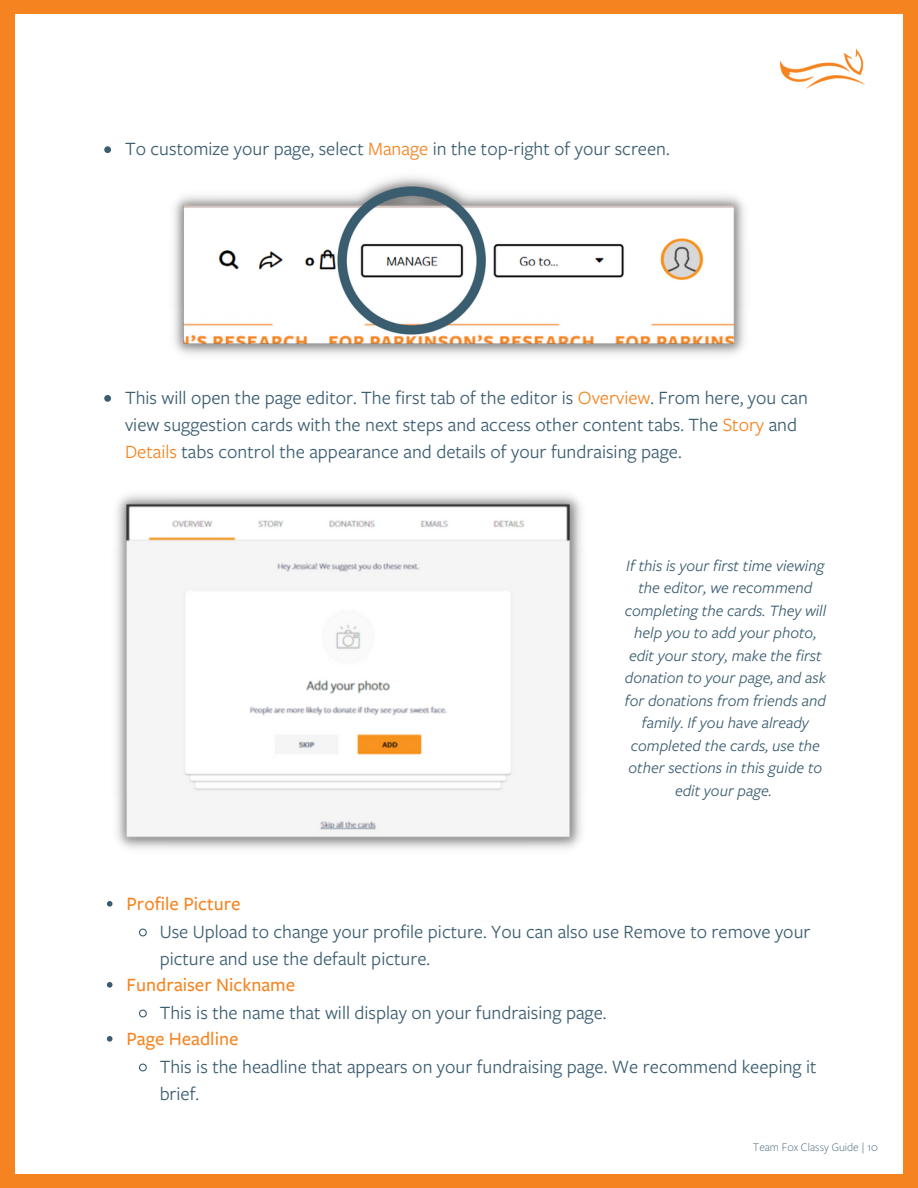
<style>
.page{position:relative;width:918px;height:1188px;background:#f58420}
.page>*{position:absolute;margin:0;border:0;box-sizing:border-box;transform-origin:0 0}
.t1{font:19.5px/27px "Freight Sans Pro";color:#3b5d70}
.t2{font:500 19.5px "Freight Sans Pro";color:#f58420}
.t3{font:italic 16.5px/22.5px "Freight Sans Pro";color:#3b5d70;text-align:center}
.t4{font:300 12px "Freight Sans Pro";color:#3b5d70}
.s1{color:#f58420}
</style>
<div class="page">
<div style="left:15px;top:14px;width:888px;height:1160px;background:#fff"></div>
<img style="left:779px;top:48px;width:86px;height:41px">
<img style="left:173px;top:176px;width:572px;height:179px">
<img style="left:116px;top:494px;width:466px;height:355px">
<svg style="left:104px;top:146px;width:7px;height:7px"></svg>
<svg style="left:104px;top:395px;width:7px;height:7px"></svg>
<svg style="left:107px;top:901px;width:6px;height:6px"></svg>
<svg style="left:139px;top:928px;width:8px;height:9px"></svg>
<svg style="left:107px;top:982px;width:6px;height:6px"></svg>
<svg style="left:139px;top:1009px;width:8px;height:9px"></svg>
<svg style="left:107px;top:1036px;width:6px;height:6px"></svg>
<svg style="left:139px;top:1063px;width:8px;height:9px"></svg>
<p class="t1" style="left:125px;top:135px;width:546px">To customize your page, select <span class="s1">Manage</span> in the top-right of your screen.</p>
<p class="t1" style="left:125px;top:383px;width:685px">This will open the page editor. The first tab of the editor is <span class="s1">Overview</span>. From here, you can view suggestion cards with the next steps and access other content tabs. The <span class="s1">Story</span> and<br><span class="s1">Details</span> tabs control the appearance and details of your fundraising page.</p>
<p class="t3" style="left:625px;top:553px;width:203px">If this is your first time viewing the editor, we recommend completing the cards. They will help you to add your photo, edit your story, make the first donation to your page, and ask for donations from friends and family. If you have already completed the cards, use the other sections in this guide to edit your page.</p>
<p class="t2" style="left:127px;top:893px;width:116px">Profile Picture</p>
<p class="t1" style="left:160px;top:917px;width:652px">Use Upload to change your profile picture. You can also use Remove to remove your picture and use the default picture.</p>
<p class="t2" style="left:127px;top:974px;width:170px">Fundraiser Nickname</p>
<p class="t1" style="left:160px;top:998px;width:448px">This is the name that will display on your fundraising page.</p>
<p class="t2" style="left:127px;top:1028px;width:113px">Page Headline</p>
<p class="t1" style="left:160px;top:1052px;width:658px">This is the headline that appears on your fundraising page. We recommend keeping it brief.</p>
<p class="t4" style="left:753px;top:1141px;width:127px">Team Fox Classy Guide | 10</p>
</div>
